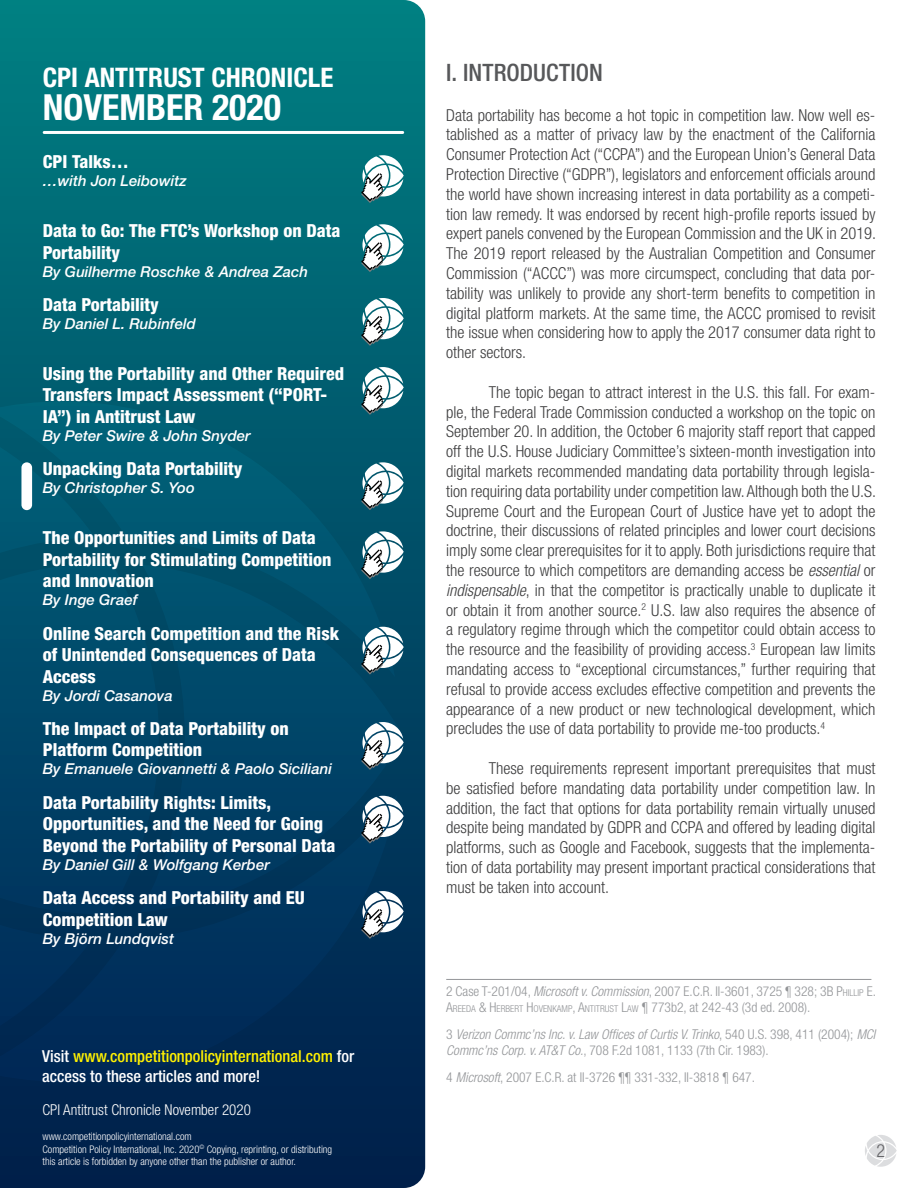
<style>
.page{position:relative;width:918px;height:1188px;background:#fff}
.page>*{position:absolute;margin:0;border:0;box-sizing:border-box;transform-origin:0 0}
.Body_Text{font:700 condensed 36px "Helvetica Neue LT Std";color:#fff}
.Body_Text-2{font:700 condensed 27px "Helvetica Neue LT Std";color:#fff}
.Sin_espaciado{font:500 condensed 24px "Helvetica Neue LT Std";letter-spacing:.005em;color:#57585a}
.t1{font:800 condensed 18px/21.6px "Helvetica Neue LT Std";color:#fff}
.t2{font:300 condensed 18px "Helvetica Neue LT Std";color:#636366}
.Sin_espaciado-2{font:300 condensed 16.5px/19.8px "Helvetica Neue LT Std";color:#3e3e3f;text-align:justify}
.Body_Text-3{font:500 condensed 16.5px/19.8px "Helvetica Neue LT Std";color:#fff101}
.t3{font:italic 500 15px "Helvetica Neue LT Std";color:#fff}
.t4{font:300 condensed 15px "Helvetica Neue LT Std";color:#fff}
.Note{font:300 condensed 13.5px "Helvetica Neue LT Std";color:#939598}
.Note-2{font:italic 300 condensed 13.5px/16.2px "Helvetica Neue LT Std";color:#939598}
.t5{font:300 condensed 10.5px "Helvetica Neue LT Std";color:#fff}
.Note-3{font:300 condensed 9.45px "Helvetica Neue LT Std";color:#939598}
.s1{color:#fff}
.s2{font-style:italic}
.s3{font-style:inherit}
.s4{font-size:9.45px}
.s5{font-size:13.5px}
.s6{font-style:normal}
</style>
<div class="page">
<svg style="left:0;top:0;width:425px;height:1188px;background:#005b6e"></svg>
<svg style="left:865px;top:1135px;width:32px;height:32px"></svg>
<div style="left:0;top:677px;width:140px;height:118px;background:#004568"></div>
<svg style="left:0;top:795px;width:397px;height:287px;background:#002d57"></svg>
<svg style="left:0;top:401px;width:395px;height:276px;background:#005870"></svg>
<svg style="left:140px;top:565px;width:264px;height:347px;background:#004365"></svg>
<svg style="left:0;top:421px;width:95px;height:292px;background:#00526e"></svg>
<svg style="left:0;top:768px;width:92px;height:289px;background:#00345c"></svg>
<hr style="left:446px;top:979px;width:425px;height:1px;background:#939598">
<hr style="left:43px;top:131px;width:361px;height:3px;background:#fff;border-radius:2px">
<div style="left:21px;top:462px;width:11px;height:48px;background:#fff;border-radius:5px"></div>
<svg style="left:361px;top:155px;width:43px;height:48px"></svg>
<svg style="left:361px;top:224px;width:43px;height:48px"></svg>
<svg style="left:361px;top:298px;width:43px;height:48px"></svg>
<svg style="left:361px;top:367px;width:43px;height:48px"></svg>
<svg style="left:361px;top:462px;width:43px;height:48px"></svg>
<svg style="left:361px;top:531px;width:43px;height:48px"></svg>
<svg style="left:361px;top:627px;width:43px;height:48px"></svg>
<svg style="left:361px;top:722px;width:43px;height:48px"></svg>
<svg style="left:361px;top:796px;width:43px;height:48px"></svg>
<svg style="left:361px;top:891px;width:43px;height:48px"></svg>
<p class="Body_Text-2" style="left:43px;top:61px;width:292px">CPI ANTITRUST CHRONICLE</p>
<p class="Body_Text" style="left:43px;top:86px;width:240px">NOVEMBER 2020</p>
<p class="t1" style="left:43px;top:151px;width:88px">CPI Talks…</p>
<p class="t3" style="left:43px;top:172px;width:145px">…with Jon Leibowitz</p>
<p class="t1" style="left:43px;top:220px;width:299px">Data to Go: The FTC’s Workshop on Data<br>Portability</p>
<p class="t3" style="left:43px;top:263px;width:267px">By Guilherme Roschke &amp; Andrea Zach</p>
<p class="t1" style="left:43px;top:293px;width:118px">Data Portability</p>
<p class="t3" style="left:43px;top:315px;width:155px">By Daniel L. Rubinfeld</p>
<p class="t1" style="left:43px;top:362px;width:303px">Using the Portability and Other Required<br>Transfers Impact Assessment (“PORT-<br>IA”) in Antitrust Law</p>
<p class="t3" style="left:43px;top:427px;width:210px">By Peter Swire &amp; John Snyder</p>
<p class="t1" style="left:43px;top:458px;width:201px">Unpacking Data Portability</p>
<p class="t3" style="left:43px;top:479px;width:154px">By Christopher S. Yoo</p>
<p class="t1" style="left:43px;top:527px;width:290px">The Opportunities and Limits of Data<br>Portability for Stimulating Competition and Innovation</p>
<p class="t3" style="left:43px;top:591px;width:96px">By Inge Graef</p>
<p class="t1" style="left:43px;top:622px;width:298px">Online Search Competition and the Risk of Unintended Consequences of Data<br>Access</p>
<p class="t3" style="left:43px;top:687px;width:132px">By Jordi Casanova</p>
<p class="t1" style="left:43px;top:717px;width:248px">The Impact of Data Portability on<br>Platform Competition</p>
<p class="t3" style="left:43px;top:760px;width:291px">By Emanuele Giovannetti &amp; Paolo Siciliani</p>
<p class="t1" style="left:43px;top:791px;width:294px">Data Portability Rights: Limits,<br>Opportunities, and the Need for Going<br>Beyond the Portability of Personal Data</p>
<p class="t3" style="left:43px;top:856px;width:229px">By Daniel Gill &amp; Wolfgang Kerber</p>
<p class="t1" style="left:43px;top:886px;width:264px">Data Access and Portability and EU<br>Competition Law</p>
<p class="t3" style="left:43px;top:929px;width:133px">By Björn Lundqvist</p>
<p class="Body_Text-3" style="left:42px;top:1046px;width:313px"><span class="s1">Visit</span> www.competitionpolicyinternational.com <span class="s1">for access to these articles and more!</span></p>
<p class="t4" style="left:43px;top:1101px;width:210px">CPI Antitrust Chronicle November 2020</p>
<p class="t5" style="left:43px;top:1130px;width:151px">www.competitionpolicyinternational.com</p>
<p class="t5" style="left:43px;top:1143px;width:291px">Competition Policy International, Inc. 2020<sup>©</sup> Copying, reprinting, or distributing</p>
<p class="t5" style="left:43px;top:1156px;width:255px">this article is forbidden by anyone other than the publisher or author.</p>
<p class="Sin_espaciado" style="left:446px;top:58px;width:158px">I. INTRODUCTION</p>
<p class="Sin_espaciado-2" style="left:446px;top:105px;width:431px">Data portability has become a hot topic in competition law. Now well es&shy;tablished as a matter of privacy law by the enactment of the California Consumer Protection Act (“CCPA”) and the European Union’s General Data Protection Directive (“GDPR”), legislators and enforcement officials around the world have shown increasing interest in data portability as a competi&shy;tion law remedy. It was endorsed by recent high-profile reports issued by expert panels convened by the European Commission and the UK in 2019.<br>The 2019 report released by the Australian Competition and Consumer Commission (“ACCC”) was more circumspect, concluding that data por&shy;tability was unlikely to provide any short-term benefits to competition in digital platform markets. At the same time, the ACCC promised to revisit the issue when considering how to apply the 2017 consumer data right to other sectors.</p>
<p class="Sin_espaciado-2" style="left:446px;top:382px;width:431px;text-indent:43px">The topic began to attract interest in the U.S. this fall. For exam&shy;ple, the Federal Trade Commission conducted a workshop on the topic on September 20. In addition, the October 6 majority staff report that capped off the U.S. House Judiciary Committee’s sixteen-month investigation into digital markets recommended mandating data portability through legisla&shy;tion requiring data portability under competition law. Although both the U.S.<br>Supreme Court and the European Court of Justice have yet to adopt the doctrine, their discussions of related principles and lower court decisions imply some clear prerequisites for it to apply. Both jurisdictions require that the resource to which competitors are demanding access be <span class="s2">essential</span> or <span class="s2">indispensable</span>, in that the competitor is practically unable to duplicate it or obtain it from another source.<sup>2</sup> U.S. law also requires the absence of a regulatory regime through which the competitor could obtain access to the resource and the feasibility of providing access.<sup>3</sup> European law limits mandating access to “exceptional circumstances,” further requiring that refusal to provide access excludes effective competition and prevents the appearance of a new product or new technological development, which precludes the use of data portability to provide me-too products.<sup>4</sup></p>
<p class="Sin_espaciado-2" style="left:446px;top:758px;width:431px;text-indent:43px">These requirements represent important prerequisites that must be satisfied before mandating data portability under competition law. In addition, the fact that options for data portability remain virtually unused despite being mandated by GDPR and CCPA and offered by leading digital platforms, such as Google and Facebook, suggests that the implementa&shy;tion of data portability may present important practical considerations that must be taken into account.</p>
<p class="Note" style="left:446px;top:983px;width:431px">2 Case T-201/04, <span class="s2">Microsoft v. Commission</span>, 2007 E.C.R. II-3601, 3725 ¶ 328; 3B <span class="s3">P</span><span class="s4">HILLIP</span> <span class="s3">E.</span></p>
<p class="Note-3" style="left:446px;top:1003px;width:366px"><span class="s5">A</span>REEDA <span class="s5">&amp; H</span> ERBERT <span class="s5">H</span> OVENKAMP<span class="s5">, A</span>NTITRUST <span class="s5">L</span>AW <span class="s5">¶ 773b2, at 242-43 (3d ed. 2008).</span></p>
<p class="Note-2" style="left:446px;top:1026px;width:431px"><span class="s6">3</span> Verizon Commc’ns Inc. v. Law Offices of Curtis V. Trinko<span class="s6">, 540 U.S. 398, 411 (2004);</span> MCI<br>Commc’ns Corp. v. AT&amp;T Co.<span class="s6">, 708 F.2d 1081, 1133 (7th Cir. 1983).</span></p>
<p class="Note" style="left:446px;top:1069px;width:310px">4 <span class="s2">Microsoft</span>, 2007 E.C.R. at II-3726 ¶¶ 331-332, II-3818 ¶ 647.</p>
<p class="t2" style="left:876px;top:1141px;width:10px">2</p>
</div>
